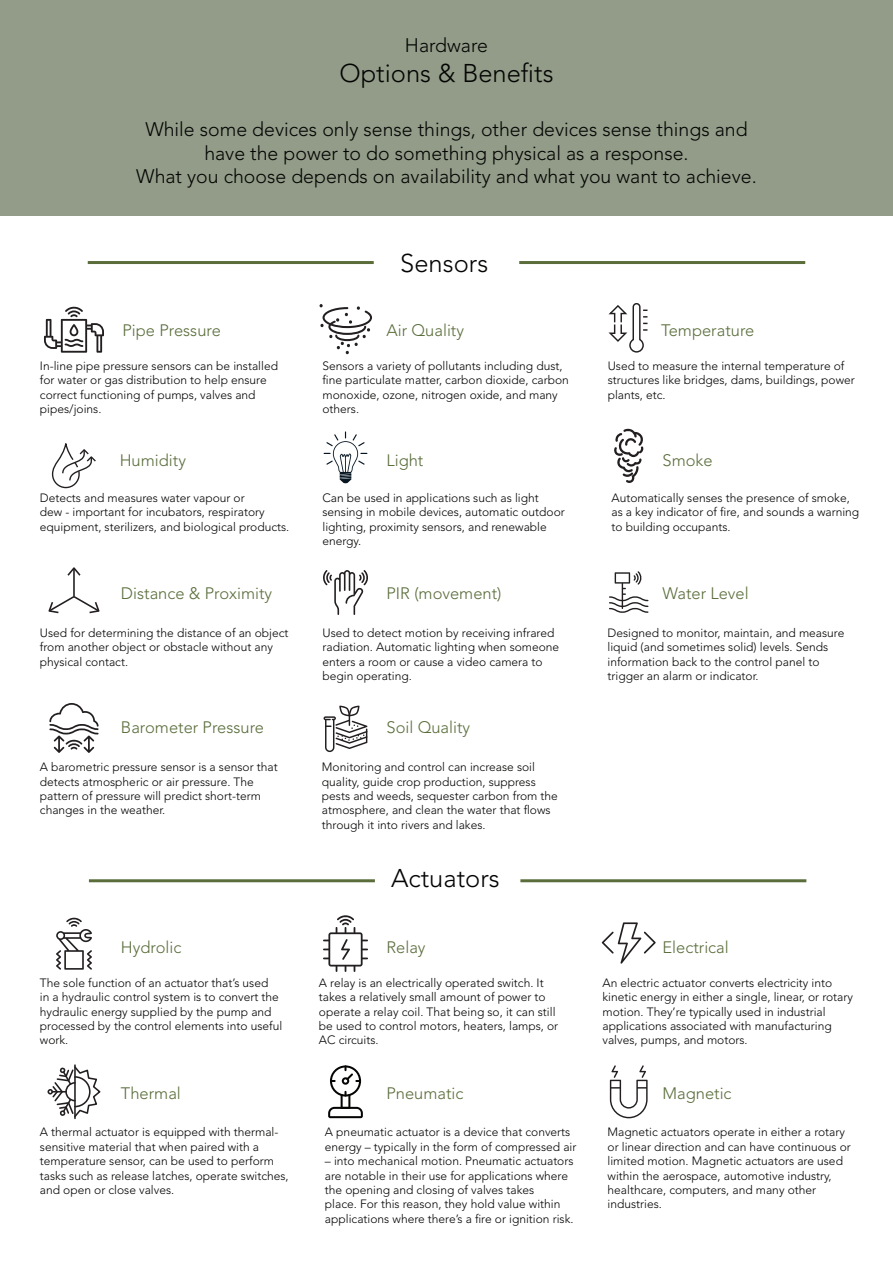
<style>
.page{position:relative;width:893px;height:1263px;background:#fff}
.page>*{position:absolute;margin:0;border:0;box-sizing:border-box;transform-origin:0 0}
.t1{font:300 25.5px "Avenir LT Std";color:#040503}
.t2{font:300 19.5px/23.4px "Avenir LT Std";color:#040503;text-align:center}
.t3{font:300 16.5px "Avenir LT Std";color:#5a6d3b}
.t4{font:300 12px/14.4px "Avenir LT Std";color:#040503}
</style>
<div class="page">
<div style="left:0;top:0;width:893px;height:216px;background:#929c88"></div>
<hr style="left:88px;top:261px;width:286px;height:3px;background:#5a6d3b">
<hr style="left:519px;top:261px;width:286px;height:3px;background:#5a6d3b">
<hr style="left:89px;top:879px;width:286px;height:3px;background:#5a6d3b">
<hr style="left:520px;top:879px;width:286px;height:3px;background:#5a6d3b">
<svg style="left:319px;top:304px;width:53px;height:50px"></svg>
<svg style="left:49px;top:703px;width:50px;height:50px"></svg>
<hr style="left:73px;top:568px;width:2px;height:29px;background:#231f20">
<svg style="left:67px;top:567px;width:14px;height:10px"></svg>
<svg style="left:48px;top:594px;width:52px;height:20px"></svg>
<svg style="left:602px;top:922px;width:54px;height:42px"></svg>
<svg style="left:51px;top:443px;width:45px;height:46px"></svg>
<svg style="left:56px;top:917px;width:36px;height:53px"></svg>
<svg style="left:324px;top:431px;width:43px;height:52px"></svg>
<svg style="left:610px;top:1065px;width:38px;height:53px"></svg>
<svg style="left:44px;top:306px;width:60px;height:47px"></svg>
<svg style="left:323px;top:570px;width:45px;height:45px"></svg>
<svg style="left:328px;top:1065px;width:35px;height:53px"></svg>
<svg style="left:323px;top:915px;width:45px;height:57px"></svg>
<svg style="left:614px;top:428px;width:30px;height:55px"></svg>
<svg style="left:324px;top:706px;width:43px;height:46px"></svg>
<svg style="left:608px;top:303px;width:39px;height:50px"></svg>
<svg style="left:48px;top:1067px;width:53px;height:52px"></svg>
<hr style="left:74px;top:1065px;width:2px;height:53px;background:#231f20">
<svg style="left:609px;top:571px;width:39px;height:42px"></svg>
<h2 class="t2" style="left:405px;top:33px;width:85px">Hardware</h2>
<h1 class="t1" style="left:339px;top:58px;width:216px">Options &amp; Benefits</h1>
<h2 class="t2" style="left:136px;top:118px;width:622px">While some devices only sense things, other devices sense things and have the power to do something physical as a response.<br>What you choose depends on availability and what you want to achieve.</h2>
<h3 class="t3" style="left:122px;top:321px;width:100px">Pipe Pressure</h3>
<p class="t4" style="left:40px;top:358px;width:240px">In-line pipe pressure sensors can be installed for water or gas distribution to help ensure correct functioning of pumps, valves and pipes/joins.</p>
<h3 class="t3" style="left:120px;top:451px;width:68px">Humidity</h3>
<p class="t4" style="left:40px;top:490px;width:251px">Detects and measures water vapour or<br>dew - important for incubators, respiratory equipment, sterilizers, and biological products.</p>
<h3 class="t3" style="left:121px;top:584px;width:153px">Distance &amp; Proximity</h3>
<p class="t4" style="left:40px;top:625px;width:250px">Used for determining the distance of an object from another object or obstacle without any physical contact.</p>
<h3 class="t3" style="left:121px;top:717px;width:145px">Barometer Pressure</h3>
<p class="t4" style="left:40px;top:760px;width:239px">A barometric pressure sensor is a sensor that detects atmospheric or air pressure. The pattern of pressure will predict short-term changes in the weather.</p>
<h1 class="t1" style="left:400px;top:248px;width:89px">Sensors</h1>
<h3 class="t3" style="left:386px;top:321px;width:79px">Air Quality</h3>
<h3 class="t3" style="left:661px;top:321px;width:95px">Temperature</h3>
<p class="t4" style="left:322px;top:358px;width:248px">Sensors a variety of pollutants including dust, fine particulate matter, carbon dioxide, carbon monoxide, ozone, nitrogen oxide, and many others.</p>
<p class="t4" style="left:608px;top:358px;width:249px">Used to measure the internal temperature of structures like bridges, dams, buildings, power plants, etc.</p>
<h3 class="t3" style="left:386px;top:451px;width:38px">Light</h3>
<h3 class="t3" style="left:662px;top:451px;width:52px">Smoke</h3>
<p class="t4" style="left:322px;top:490px;width:244px">Can be used in applications such as light sensing in mobile devices, automatic outdoor lighting, proximity sensors, and renewable energy.</p>
<p class="t4" style="left:611px;top:490px;width:249px">Automatically senses the presence of smoke, as a key indicator of fire, and sounds a warning to building occupants.</p>
<h3 class="t3" style="left:386px;top:584px;width:116px">PIR (movement)</h3>
<h3 class="t3" style="left:662px;top:584px;width:88px">Water Level</h3>
<p class="t4" style="left:322px;top:625px;width:238px">Used to detect motion by receiving infrared radiation. Automatic lighting when someone enters a room or cause a video camera to begin operating.</p>
<p class="t4" style="left:607px;top:625px;width:238px">Designed to monitor, maintain, and measure liquid (and sometimes solid) levels. Sends information back to the control panel to trigger an alarm or indicator.</p>
<h3 class="t3" style="left:386px;top:717px;width:85px">Soil Quality</h3>
<p class="t4" style="left:322px;top:760px;width:237px">Monitoring and control can increase soil quality, guide crop production, suppress pests and weeds, sequester carbon from the atmosphere, and clean the water that flows through it into rivers and lakes.</p>
<h1 class="t1" style="left:391px;top:863px;width:110px">Actuators</h1>
<h3 class="t3" style="left:121px;top:937px;width:62px">Hydrolic</h3>
<h3 class="t3" style="left:386px;top:937px;width:41px">Relay</h3>
<h3 class="t3" style="left:662px;top:937px;width:68px">Electrical</h3>
<p class="t4" style="left:40px;top:975px;width:244px">The sole function of an actuator that’s used<br>in a hydraulic control system is to convert the hydraulic energy supplied by the pump and processed by the control elements into useful work.</p>
<p class="t4" style="left:319px;top:975px;width:241px">A relay is an electrically operated switch. It takes a relatively small amount of power to operate a relay coil. That being so, it can still be used to control motors, heaters, lamps, or AC circuits.</p>
<p class="t4" style="left:602px;top:975px;width:252px">An electric actuator converts electricity into kinetic energy in either a single, linear, or rotary motion. They’re typically used in industrial applications associated with manufacturing valves, pumps, and motors.</p>
<h3 class="t3" style="left:121px;top:1084px;width:61px">Thermal</h3>
<h3 class="t3" style="left:386px;top:1084px;width:79px">Pneumatic</h3>
<h3 class="t3" style="left:662px;top:1084px;width:71px">Magnetic</h3>
<p class="t4" style="left:40px;top:1125px;width:250px">A thermal actuator is equipped with thermal&shy;sensitive material that when paired with a temperature sensor, can be used to perform tasks such as release latches, operate switches, and open or close valves.</p>
<p class="t4" style="left:325px;top:1125px;width:253px">A pneumatic actuator is a device that converts energy – typically in the form of compressed air</p>
<p class="t4" style="left:325px;top:1154px;width:250px">– into mechanical motion. Pneumatic actuators are notable in their use for applications where the opening and closing of valves takes<br>place. For this reason, they hold value within applications where there’s a fire or ignition risk.</p>
<p class="t4" style="left:607px;top:1125px;width:245px">Magnetic actuators operate in either a rotary or linear direction and can have continuous or limited motion. Magnetic actuators are used within the aerospace, automotive industry, healthcare, computers, and many other industries.</p>
</div>
